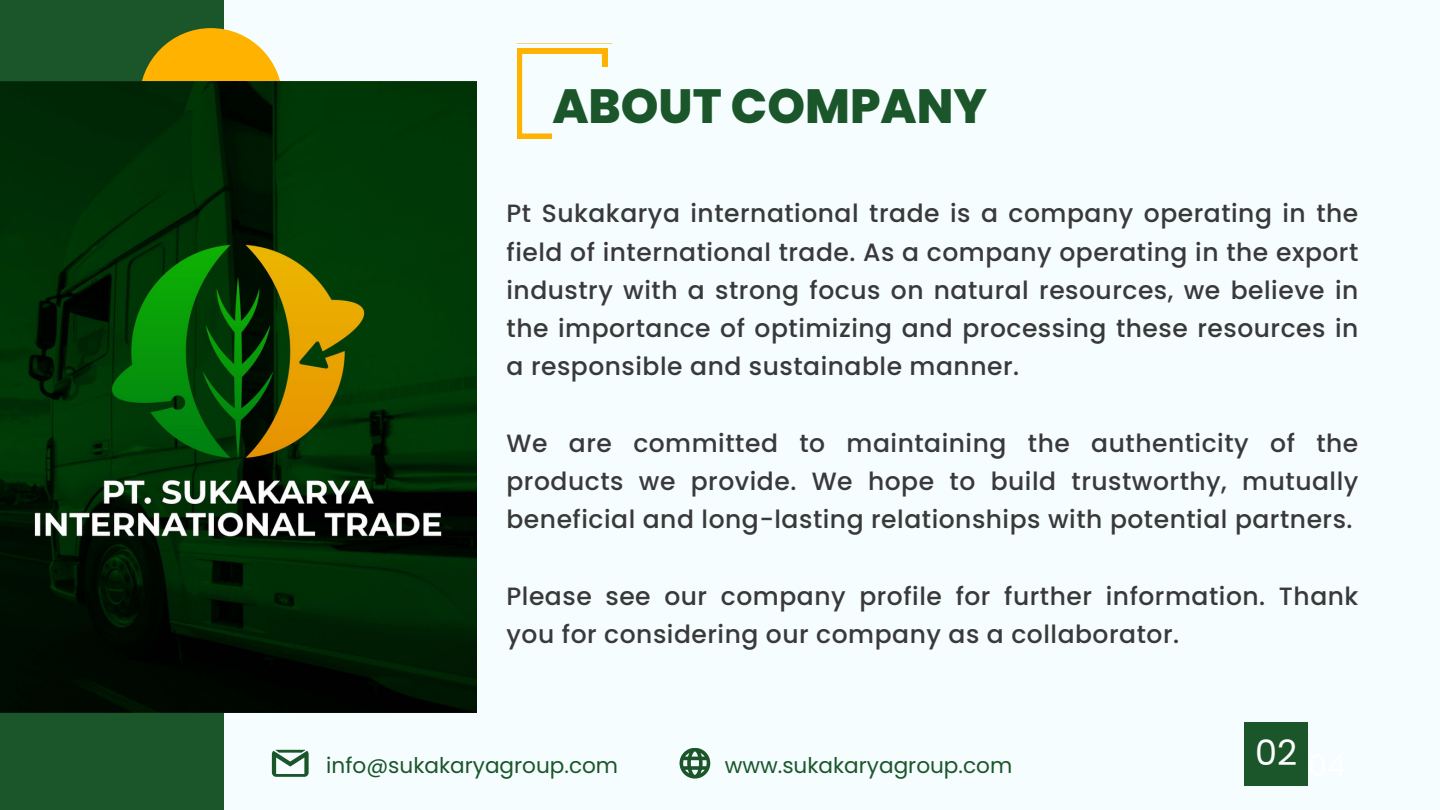
<style>
.page{position:relative;width:1440px;height:810px;background:#f5fdff}
.page>*{position:absolute;margin:0;border:0;box-sizing:border-box;transform-origin:0 0}
.t1{font:800 48px "Poppins";color:#1b562a}
.t2{font:35px "Poppins";color:#fff}
.t3{font:500 25px/38.2px "Poppins";letter-spacing:.02em;color:#393939;text-align:justify}
.t4{font:21.6px "Poppins";color:#1b562a}
</style>
<div class="page">
<div style="left:0;top:0;width:223px;height:810px;background:#1b562a"></div>
<svg style="left:142px;top:28px;width:138px;height:53px;fill:#ffb200"></svg>
<img style="left:0;top:81px;width:476px;height:631px">
<svg style="left:272px;top:750px;width:37px;height:27px"></svg>
<div style="left:512px;top:44px;width:100px;height:100px;border:10px solid #ffb200"></div>
<div style="left:553px;top:67px;width:75px;height:83px;background:#f5fdff"></div>
<svg style="left:680px;top:748px;width:30px;height:31px"></svg>
<div style="left:1244px;top:722px;width:64px;height:64px;background:#1b562a"></div>
<p class="t1" style="left:552px;top:72px;width:436px">ABOUT COMPANY</p>
<h1 class="t3" style="left:507px;top:195px;width:853px">Pt Sukakarya international trade is a company operating in the field of international trade. As a company operating in the export industry with a strong focus on natural resources, we believe in the importance of optimizing and processing these resources in a responsible and sustainable manner.</h1>
<p class="t3" style="left:507px;top:424px;width:853px">We are committed to maintaining the authenticity of the products we provide. We hope to build trustworthy, mutually beneficial and long-lasting relationships with potential partners.</p>
<h2 class="t3" style="left:507px;top:577px;width:853px">Please see our company profile for further information. Thank you for considering our company as a collaborator.</h2>
<h2 class="t4" style="left:326px;top:750px;width:293px">info@sukakaryagroup.com</h2>
<p class="t4" style="left:725px;top:750px;width:289px">www.sukakaryagroup.com</p>
<p class="t2" style="left:1255px;top:729px;width:44px">02</p>
</div>
